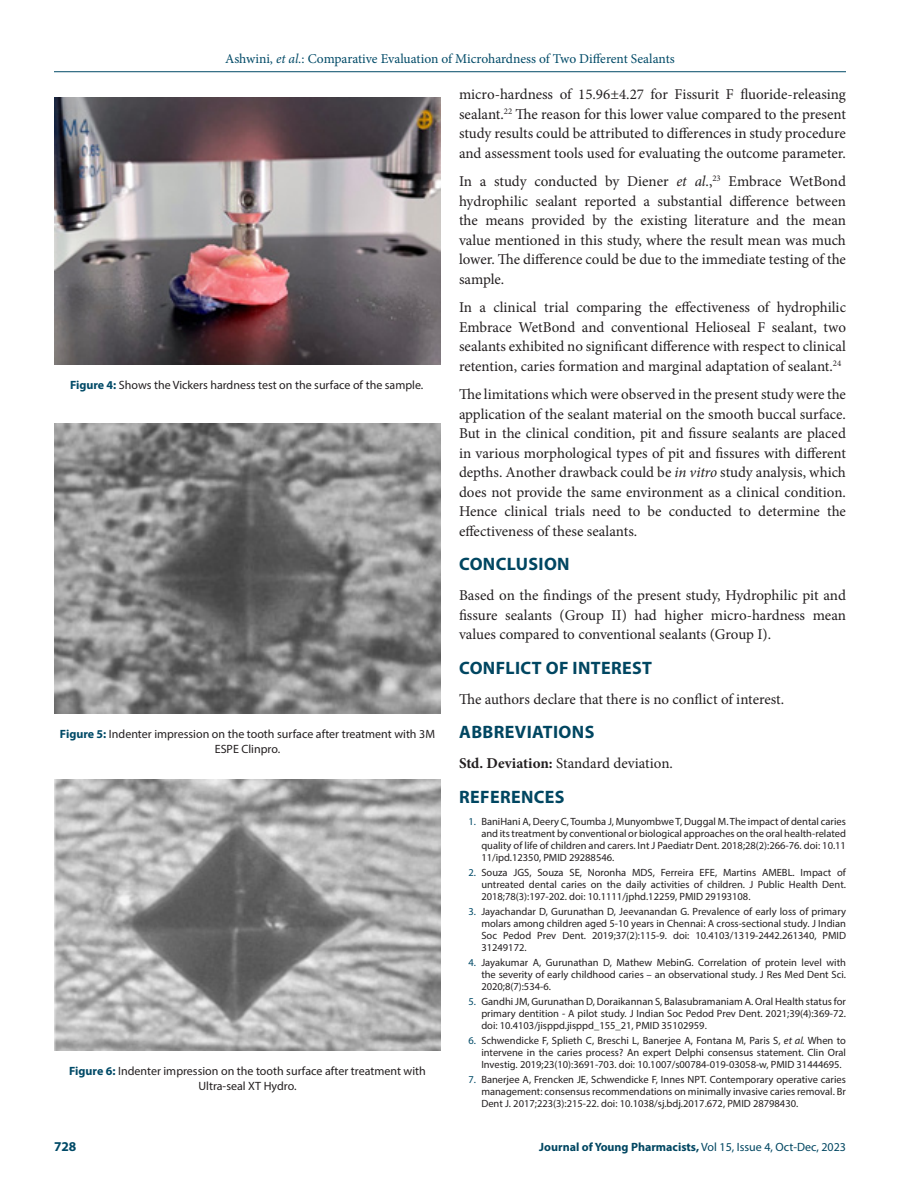
<style>
.page{position:relative;width:918px;height:1188px;background:#fff}
.page>*{position:absolute;margin:0;border:0;box-sizing:border-box;transform-origin:0 0}
.Heading_1{font:700 18px "Myriad Pro";letter-spacing:.02em;color:#004661}
.Body_text{font:15px/19.5px "Minion Pro";color:#231f20;text-align:justify}
.Body_text__FO{font:15px/19.5px "Minion Pro";letter-spacing:-.005em;color:#231f20;text-align:justify}
.t1{font:13.5px "Minion Pro";letter-spacing:-.005em;color:#004a67}
.t2{font:700 13.5px "Myriad Pro";color:#004a67}
.FIG_Caption{font:12px/15px "Myriad Pro";color:#231f20;text-align:center}
.t3{font:700 12px "Myriad Pro";color:#004661}
.t4{font:10.5px/12px "Myriad Pro";color:#231f20;text-align:justify}
.s1{font-style:italic}
.s2{font-weight:700;color:#004a67}
.s3{font-weight:700}
.s4{color:#004a67}
.s5{font-weight:400}
</style>
<div class="page">
<hr style="left:54px;top:71px;width:792px;height:1px;background:#004a67">
<img style="left:55px;top:424px;width:385px;height:290px">
<img style="left:55px;top:780px;width:385px;height:271px">
<img style="left:54px;top:97px;width:386px;height:268px">
<p class="t1" style="left:225px;top:50px;width:451px">Ashwini, <span class="s1">et al.</span>: Comparative Evaluation of Microhardness of Two Different Sealants</p>
<p class="FIG_Caption" style="left:70px;top:378px;width:355px"><span class="s2">Figure 4:</span> Shows the Vickers hardness test on the surface of the sample.</p>
<p class="FIG_Caption" style="left:60px;top:726px;width:377px"><span class="s2">Figure 5:</span> Indenter impression on the tooth surface after treatment with 3M<br>ESPE Clinpro.</p>
<p class="FIG_Caption" style="left:69px;top:1063px;width:358px"><span class="s2">Figure 6:</span> Indenter impression on the tooth surface after treatment with<br>Ultra-seal XT Hydro.</p>
<p class="Body_text" style="left:459px;top:85px;width:389px">micro-hardness of 15.96±4.27 for Fissurit F fluoride-releasing sealant.<sup>22</sup> The reason for this lower value compared to the present study results could be attributed to differences in study procedure and assessment tools used for evaluating the outcome parameter.</p>
<p class="Body_text" style="left:459px;top:172px;width:389px">In a study conducted by Diener <span class="s1">et al</span>.,<sup>23</sup> Embrace WetBond hydrophilic sealant reported a substantial difference between the means provided by the existing literature and the mean value mentioned in this study, where the result mean was much lower. The difference could be due to the immediate testing of the sample.</p>
<p class="Body_text" style="left:459px;top:298px;width:389px">In a clinical trial comparing the effectiveness of hydrophilic Embrace WetBond and conventional Helioseal F sealant, two sealants exhibited no significant difference with respect to clinical retention, caries formation and marginal adaptation of sealant.<sup>24</sup></p>
<p class="Body_text" style="left:459px;top:385px;width:389px">The limitations which were observed in the present study were the application of the sealant material on the smooth buccal surface.<br>But in the clinical condition, pit and fissure sealants are placed in various morphological types of pit and fissures with different depths. Another drawback could be <span class="s1">in vitro</span> study analysis, which does not provide the same environment as a clinical condition.<br>Hence clinical trials need to be conducted to determine the effectiveness of these sealants.</p>
<p class="Heading_1" style="left:459px;top:552px;width:112px">CONCLUSION</p>
<p class="Body_text__FO" style="left:459px;top:586px;width:389px">Based on the findings of the present study, Hydrophilic pit and fissure sealants (Group II) had higher micro-hardness mean values compared to conventional sealants (Group I).</p>
<p class="Heading_1" style="left:459px;top:656px;width:194px">CONFLICT OF INTEREST</p>
<p class="Body_text__FO" style="left:459px;top:689px;width:327px">The authors declare that there is no conflict of interest.</p>
<p class="Heading_1" style="left:459px;top:720px;width:137px">ABBREVIATIONS</p>
<p class="Body_text__FO" style="left:459px;top:754px;width:215px"><span class="s3">Std. Deviation:</span> Standard deviation.</p>
<p class="Heading_1" style="left:459px;top:785px;width:107px">REFERENCES</p>
<p class="t4" style="left:481px;top:815px;width:366px;text-indent:-13px"><span class="s4">1.</span> BaniHani A, Deery C, Toumba J, Munyombwe T, Duggal M. The impact of dental caries and its treatment by conventional or biological approaches on the oral health-related quality of life of children and carers. Int J Paediatr Dent. 2018;28(2):266-76. doi: 10.11<br>11/ipd.12350, PMID 29288546.</p>
<p class="t4" style="left:481px;top:866px;width:366px;text-indent:-13px"><span class="s4">2.</span> Souza JGS, Souza SE, Noronha MDS, Ferreira EFE, Martins AMEBL. Impact of untreated dental caries on the daily activities of children. J Public Health Dent.<br>2018;78(3):197-202. doi: 10.1111/jphd.12259, PMID 29193108.</p>
<p class="t4" style="left:481px;top:905px;width:366px;text-indent:-13px"><span class="s4">3.</span> Jayachandar D, Gurunathan D, Jeevanandan G. Prevalence of early loss of primary molars among children aged 5-10 years in Chennai: A cross-sectional study. J Indian Soc Pedod Prev Dent. 2019;37(2):115-9. doi: 10.4103/1319-2442.261340, PMID 31249172.</p>
<p class="t4" style="left:481px;top:956px;width:366px;text-indent:-13px"><span class="s4">4.</span> Jayakumar A, Gurunathan D, Mathew MebinG. Correlation of protein level with the severity of early childhood caries – an observational study. J Res Med Dent Sci.<br>2020;8(7):534-6.</p>
<p class="t4" style="left:481px;top:995px;width:366px;text-indent:-13px"><span class="s4">5.</span> Gandhi JM, Gurunathan D, Doraikannan S, Balasubramaniam A. Oral Health status for primary dentition - A pilot study. J Indian Soc Pedod Prev Dent. 2021;39(4):369-72. doi: 10.4103/jisppd.jisppd_155_21, PMID 35102959.</p>
<p class="t4" style="left:481px;top:1034px;width:366px;text-indent:-13px"><span class="s4">6.</span> Schwendicke F, Splieth C, Breschi L, Banerjee A, Fontana M, Paris S, <span class="s1">et al.</span> When to intervene in the caries process? An expert Delphi consensus statement. Clin Oral Investig. 2019;23(10):3691-703. doi: 10.1007/s00784-019-03058-w, PMID 31444695.</p>
<p class="t4" style="left:481px;top:1073px;width:366px;text-indent:-13px"><span class="s4">7.</span> Banerjee A, Frencken JE, Schwendicke F, Innes NPT. Contemporary operative caries management: consensus recommendations on minimally invasive caries removal. Br Dent J. 2017;223(3):215-22. doi: 10.1038/sj.bdj.2017.672, PMID 28798430.</p>
<p class="t2" style="left:54px;top:1137px;width:24px">728</p>
<p class="t3" style="left:539px;top:1139px;width:308px">Journal of Young Pharmacists, <span class="s5">Vol 15, Issue 4, Oct-Dec, 2023</span></p>
</div>
